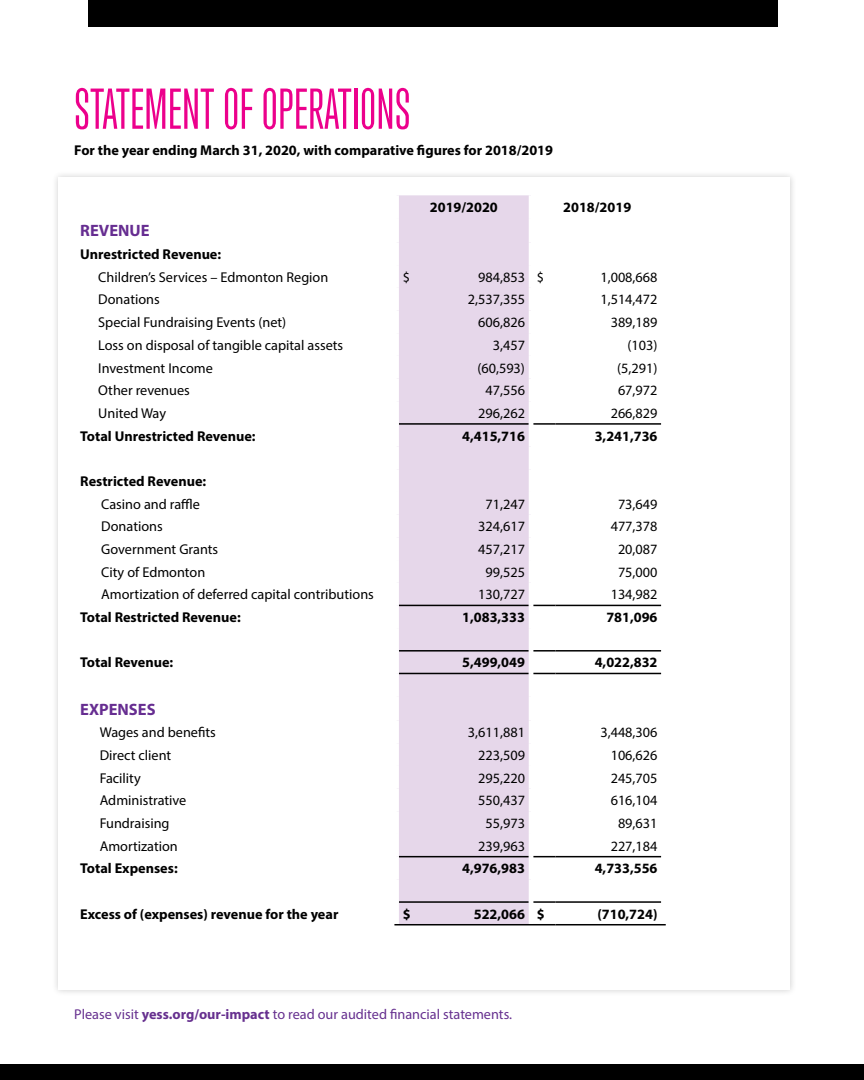
<style>
.page{position:relative;width:864px;height:1080px;background:#fff}
.page>*{position:absolute;margin:0;border:0;box-sizing:border-box;transform-origin:0 0}
.t1{font:52.5px "Trump Gothic East";letter-spacing:.01em;color:#ec008c}
.t2{font:700 16.5px "Myriad Pro";color:#662d91}
.t3{font:14.25px "Myriad Pro";color:#000}
.t4{font:700 14.25px "Myriad Pro";color:#000}
.t5{font:14.25px "Myriad Pro";color:#66308f}
.s1{font-weight:700}
</style>
<div class="page">
<div style="left:51px;top:170px;width:746px;height:827px;background:#f2f2f2"></div>
<div style="left:58px;top:177px;width:732px;height:813px;background:#fff"></div>
<div style="left:89px;top:0;width:689px;height:27px;background:#000"></div>
<div style="left:0;top:1065px;width:864px;height:15px;background:#000"></div>
<div style="left:399px;top:195px;width:130px;height:729px;background:#e6d7ea"></div>
<svg style="left:556px;top:604px;width:105px;height:254px"></svg>
<hr style="left:399px;top:901px;width:24px;height:2px;background:#000">
<hr style="left:423px;top:901px;width:106px;height:2px;background:#000">
<hr style="left:533px;top:901px;width:23px;height:2px;background:#000">
<hr style="left:556px;top:901px;width:105px;height:2px;background:#000">
<svg style="left:394px;top:924px;width:29px;height:1px"></svg>
<hr style="left:423px;top:924px;width:108px;height:1px;background:#000">
<svg style="left:531px;top:924px;width:25px;height:1px"></svg>
<hr style="left:556px;top:924px;width:110px;height:1px;background:#000">
<svg style="left:399px;top:856px;width:24px;height:1px"></svg>
<hr style="left:423px;top:856px;width:106px;height:1px;background:#000">
<svg style="left:533px;top:856px;width:23px;height:1px"></svg>
<hr style="left:556px;top:856px;width:105px;height:1px;background:#000">
<hr style="left:399px;top:650px;width:24px;height:2px;background:#000">
<hr style="left:423px;top:650px;width:106px;height:2px;background:#000">
<hr style="left:533px;top:650px;width:23px;height:2px;background:#000">
<hr style="left:556px;top:650px;width:105px;height:2px;background:#000">
<svg style="left:399px;top:673px;width:24px;height:1px"></svg>
<hr style="left:423px;top:673px;width:106px;height:1px;background:#000">
<svg style="left:533px;top:673px;width:23px;height:1px"></svg>
<hr style="left:556px;top:673px;width:105px;height:1px;background:#000">
<hr style="left:399px;top:423px;width:24px;height:2px;background:#000">
<hr style="left:423px;top:423px;width:106px;height:2px;background:#000">
<hr style="left:533px;top:423px;width:23px;height:2px;background:#000">
<hr style="left:556px;top:423px;width:105px;height:2px;background:#000">
<svg style="left:399px;top:605px;width:24px;height:1px"></svg>
<hr style="left:423px;top:605px;width:106px;height:1px;background:#000">
<svg style="left:533px;top:605px;width:23px;height:1px"></svg>
<hr style="left:556px;top:605px;width:105px;height:1px;background:#000">
<h1 class="t1" style="left:74px;top:79px;width:338px">STATEMENT OF OPERATIONS</h1>
<p class="t4" style="left:74px;top:141px;width:480px">For the year ending March 31, 2020, with comparative figures for 2018/2019</p>
<p class="t4" style="left:430px;top:198px;width:69px">2019/2020</p>
<p class="t4" style="left:563px;top:198px;width:69px">2018/2019</p>
<p class="t2" style="left:80px;top:220px;width:71px">REVENUE</p>
<p class="t4" style="left:80px;top:245px;width:142px">Unrestricted Revenue:</p>
<p class="t3" style="left:98px;top:268px;width:232px">Children’s Services – Edmonton Region</p>
<p class="t3" style="left:403px;top:268px;width:9px">$</p>
<p class="t3" style="left:478px;top:268px;width:68px">984,853 $</p>
<p class="t3" style="left:600px;top:268px;width:59px">1,008,668</p>
<p class="t3" style="left:98px;top:291px;width:63px">Donations</p>
<p class="t3" style="left:468px;top:291px;width:59px">2,537,355</p>
<p class="t3" style="left:600px;top:291px;width:59px">1,514,472</p>
<p class="t3" style="left:98px;top:314px;width:190px">Special Fundraising Events (net)</p>
<p class="t3" style="left:478px;top:314px;width:48px">606,826</p>
<p class="t3" style="left:611px;top:314px;width:48px">389,189</p>
<p class="t3" style="left:98px;top:336px;width:246px">Loss on disposal of tangible capital assets</p>
<p class="t3" style="left:493px;top:336px;width:34px">3,457</p>
<p class="t3" style="left:627px;top:336px;width:32px">(103)</p>
<p class="t3" style="left:98px;top:359px;width:116px">Investment Income</p>
<p class="t3" style="left:477px;top:359px;width:49px">(60,593)</p>
<p class="t3" style="left:617px;top:359px;width:42px">(5,291)</p>
<p class="t3" style="left:98px;top:382px;width:93px">Other revenues</p>
<p class="t3" style="left:486px;top:382px;width:41px">47,556</p>
<p class="t3" style="left:618px;top:382px;width:41px">67,972</p>
<p class="t3" style="left:98px;top:404px;width:69px">United Way</p>
<p class="t3" style="left:478px;top:404px;width:48px">296,262</p>
<p class="t3" style="left:611px;top:404px;width:48px">266,829</p>
<p class="t4" style="left:80px;top:427px;width:177px">Total Unrestricted Revenue:</p>
<p class="t4" style="left:462px;top:427px;width:64px">4,415,716</p>
<p class="t4" style="left:595px;top:427px;width:64px">3,241,736</p>
<p class="t4" style="left:80px;top:472px;width:128px">Restricted Revenue:</p>
<p class="t3" style="left:101px;top:495px;width:100px">Casino and raffle</p>
<p class="t3" style="left:486px;top:495px;width:41px">71,247</p>
<p class="t3" style="left:618px;top:495px;width:41px">73,649</p>
<p class="t3" style="left:101px;top:518px;width:63px">Donations</p>
<p class="t3" style="left:478px;top:518px;width:48px">324,617</p>
<p class="t3" style="left:611px;top:518px;width:48px">477,378</p>
<p class="t3" style="left:101px;top:540px;width:118px">Government Grants</p>
<p class="t3" style="left:478px;top:540px;width:48px">457,217</p>
<p class="t3" style="left:618px;top:540px;width:41px">20,087</p>
<p class="t3" style="left:101px;top:563px;width:106px">City of Edmonton</p>
<p class="t3" style="left:486px;top:563px;width:41px">99,525</p>
<p class="t3" style="left:618px;top:563px;width:41px">75,000</p>
<p class="t3" style="left:101px;top:586px;width:274px">Amortization of deferred capital contributions</p>
<p class="t3" style="left:478px;top:586px;width:48px">130,727</p>
<p class="t3" style="left:611px;top:586px;width:48px">134,982</p>
<p class="t4" style="left:80px;top:608px;width:162px">Total Restricted Revenue:</p>
<p class="t4" style="left:462px;top:608px;width:64px">1,083,333</p>
<p class="t4" style="left:606px;top:608px;width:53px">781,096</p>
<p class="t4" style="left:80px;top:653px;width:95px">Total Revenue:</p>
<p class="t4" style="left:462px;top:653px;width:64px">5,499,049</p>
<p class="t4" style="left:595px;top:653px;width:64px">4,022,832</p>
<p class="t2" style="left:80px;top:698px;width:77px">EXPENSES</p>
<p class="t3" style="left:100px;top:724px;width:118px">Wages and benefits</p>
<p class="t3" style="left:468px;top:724px;width:59px">3,611,881</p>
<p class="t3" style="left:600px;top:724px;width:59px">3,448,306</p>
<p class="t3" style="left:100px;top:746px;width:73px">Direct client</p>
<p class="t3" style="left:478px;top:746px;width:48px">223,509</p>
<p class="t3" style="left:611px;top:746px;width:48px">106,626</p>
<p class="t3" style="left:100px;top:769px;width:43px">Facility</p>
<p class="t3" style="left:478px;top:769px;width:48px">295,220</p>
<p class="t3" style="left:611px;top:769px;width:48px">245,705</p>
<p class="t3" style="left:100px;top:792px;width:88px">Administrative</p>
<p class="t3" style="left:478px;top:792px;width:48px">550,437</p>
<p class="t3" style="left:611px;top:792px;width:48px">616,104</p>
<p class="t3" style="left:100px;top:814px;width:71px">Fundraising</p>
<p class="t3" style="left:485px;top:814px;width:41px">55,973</p>
<p class="t3" style="left:618px;top:814px;width:41px">89,631</p>
<p class="t3" style="left:100px;top:837px;width:80px">Amortization</p>
<p class="t3" style="left:478px;top:837px;width:48px">239,963</p>
<p class="t3" style="left:611px;top:837px;width:48px">227,184</p>
<p class="t4" style="left:80px;top:859px;width:99px">Total Expenses:</p>
<p class="t4" style="left:462px;top:859px;width:64px">4,976,983</p>
<p class="t4" style="left:595px;top:859px;width:64px">4,733,556</p>
<p class="t4" style="left:80px;top:905px;width:260px">Excess of (expenses) revenue for the year</p>
<p class="t4" style="left:403px;top:905px;width:9px">$</p>
<p class="t4" style="left:474px;top:905px;width:73px">522,066 $</p>
<p class="t4" style="left:597px;top:905px;width:62px">(710,724)</p>
<p class="t5" style="left:74px;top:1006px;width:439px">Please visit <span class="s1">yess.org/our-impact</span> to read our audited financial statements.</p>
</div>
